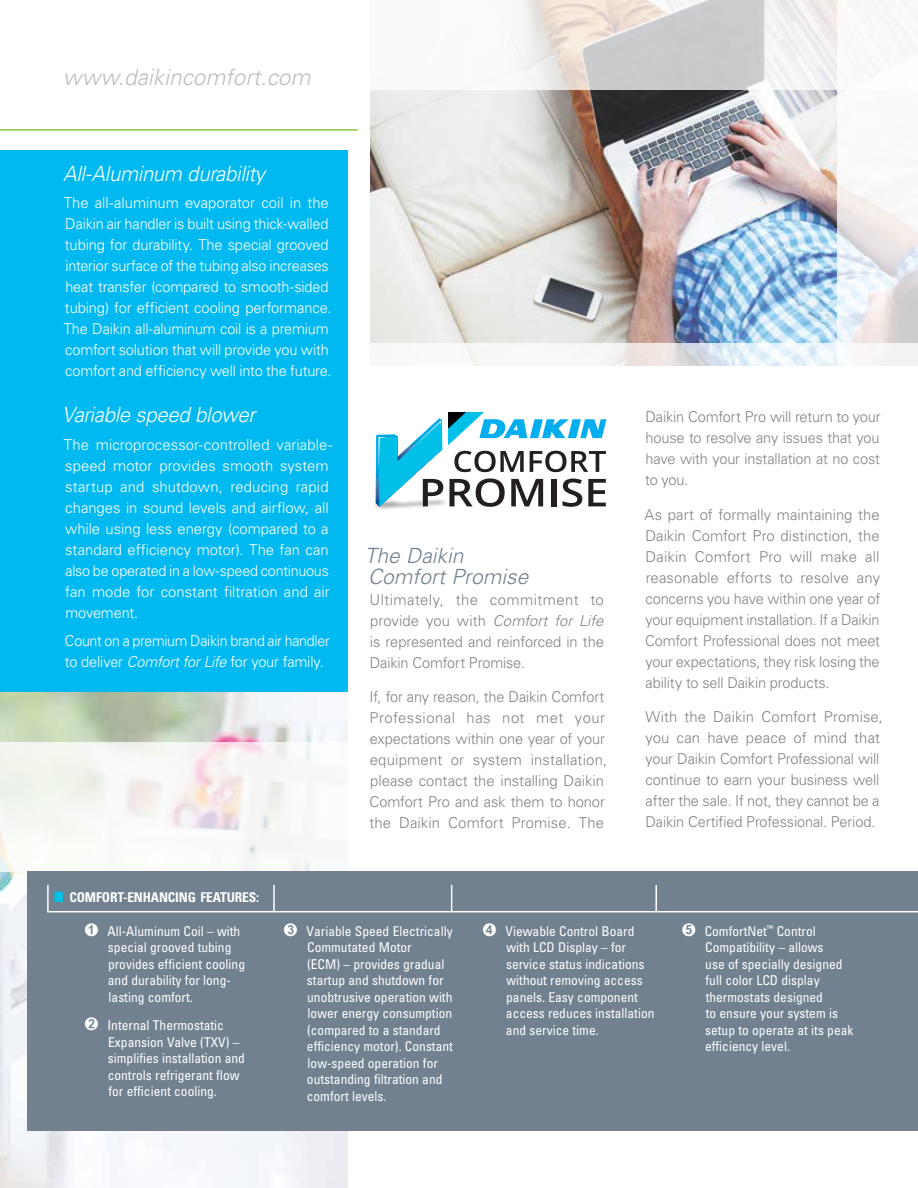
<style>
.page{position:relative;width:918px;height:1188px;background:#fff}
.page>*{position:absolute;margin:0;border:0;box-sizing:border-box;transform-origin:0 0}
.t1{font:italic 300 22.5px "Univers";color:#bcbec0}
.t2{font:italic 300 21px "Univers";letter-spacing:-.015em;color:#fff}
.t3{font:italic 300 21px/21px "Univers";color:#718190}
.t4{font:300 15px/21px "Univers";letter-spacing:-.01em;color:#808285;text-align:justify}
.t5{font:300 15px/21px "Univers";letter-spacing:-.01em;color:#fff}
.t6{font:300 15px/21px "Univers";letter-spacing:-.01em;color:#fff;scale:.95 1}
.t7{font:condensed 13.5px/16.5px "Univers";color:#fff}
.t8{font:700 condensed 13.5px "Univers";letter-spacing:-.01em;color:#fff}
.s1{font-style:italic}
.s2{color:#00c0e8}
.s3{font-family:"Arial Unicode MS";font-stretch:normal;font-size:18px}
</style>
<div class="page">
<img style="left:0;top:692px;width:348px;height:496px">
<img style="left:370px;top:90px;width:467px;height:253px">
<hr style="left:0;top:129px;width:358px;height:2px;background:#8dc63f">
<svg style="left:0;top:742px;width:358px;height:130px"></svg>
<div style="left:27px;top:872px;width:891px;height:259px;background:#718190"></div>
<hr style="left:47px;top:911px;width:871px;height:1px;background:#fff">
<hr style="left:655px;top:885px;width:2px;height:27px;background:#fff">
<svg style="left:451px;top:885px;width:1px;height:26px"></svg>
<hr style="left:273px;top:885px;width:2px;height:27px;background:#fff">
<hr style="left:47px;top:885px;width:2px;height:27px;background:#fff">
<svg style="left:514px;top:0;width:323px;height:90px"></svg>
<svg style="left:464px;top:343px;width:373px;height:23px;fill:#f2f6f7"></svg>
<svg style="left:837px;top:0;width:81px;height:366px"></svg>
<div style="left:0;top:150px;width:348px;height:542px;background:#00b9f1"></div>
<img style="left:374px;top:476px;width:39px;height:33px">
<svg style="left:376px;top:412px;width:230px;height:95px"></svg>
<h1 class="t1" style="left:63px;top:64px;width:249px">www.daikincomfort.com</h1>
<h2 class="t2" style="left:63px;top:160px;width:203px">All-Aluminum durability</h2>
<p class="t5" style="left:64px;top:192px;width:269px">The all-aluminum evaporator coil in the Daikin air handler is built using thick-walled tubing for durability. The special grooved interior surface of the tubing also increases heat transfer (compared to smooth-sided tubing) for efficient cooling performance.<br>The Daikin all-aluminum coil is a premium comfort solution that will provide you with comfort and efficiency well into the future.</p>
<h2 class="t2" style="left:62px;top:402px;width:195px">Variable speed blower</h2>
<p class="t5" style="left:64px;top:434px;width:270px">The microprocessor-controlled variable&shy;speed motor provides smooth system startup and shutdown, reducing rapid changes in sound levels and airflow, all while using less energy (compared to a standard efficiency motor). The fan can also be operated in a low-speed continuous fan mode for constant filtration and air movement.</p>
<p class="t6" style="left:65px;top:629px;width:280px">Count on a premium Daikin brand air handler to deliver <span class="s1">Comfort for Life</span> for your family.</p>
<h2 class="t3" style="left:365px;top:544px;width:165px">The Daikin<br>Comfort Promise</h2>
<p class="t4" style="left:369px;top:588px;width:236px">Ultimately, the commitment to provide you with <span class="s1">Comfort for Life </span>is represented and reinforced in the Daikin Comfort Promise.</p>
<p class="t4" style="left:369px;top:686px;width:239px;text-align:left">If, for any reason, the Daikin Comfort Professional has not met your expectations within one year of your equipment or system installation, please contact the installing Daikin Comfort Pro and ask them to honor the Daikin Comfort Promise. The</p>
<p class="t4" style="left:645px;top:406px;width:237px">Daikin Comfort Pro will return to your house to resolve any issues that you have with your installation at no cost to you.</p>
<p class="t4" style="left:645px;top:504px;width:237px">As part of formally maintaining the Daikin Comfort Pro distinction, the Daikin Comfort Pro will make all reasonable efforts to resolve any concerns you have within one year of your equipment installation. If a Daikin Comfort Professional does not meet your expectations, they risk losing the ability to sell Daikin products.</p>
<p class="t4" style="left:645px;top:706px;width:239px;text-align:left">With the Daikin Comfort Promise, you can have peace of mind that your Daikin Comfort Professional will continue to earn your business well after the sale. If not, they cannot be a Daikin Certified Professional. Period.</p>
<p class="t8" style="left:54px;top:889px;width:207px"><span class="s2">■</span> COMFORT-ENHANCING FEATURES:</p>
<p class="t7" style="left:108px;top:922px;width:139px;text-indent:-23px"><span class="s3">➊</span> All-Aluminum Coil – with special grooved tubing provides efficient cooling and durability for long&shy;lasting comfort.</p>
<p class="t7" style="left:108px;top:1017px;width:139px;text-indent:-23px"><span class="s3">➋</span> Internal Thermostatic<br>Expansion Valve (TXV) – simplifies installation and controls refrigerant flow for efficient cooling.</p>
<p class="t7" style="left:307px;top:922px;width:148px;text-indent:-23px"><span class="s3">➌</span> Variable Speed Electrically<br>Commutated Motor<br>(ECM) – provides gradual startup and shutdown for unobtrusive operation with lower energy consumption (compared to a standard efficiency motor). Constant low-speed operation for outstanding filtration and comfort levels.</p>
<p class="t7" style="left:506px;top:922px;width:150px;text-indent:-23px"><span class="s3">➍</span> Viewable Control Board with LCD Display – for service status indications without removing access panels. Easy component access reduces installation and service time.</p>
<p class="t7" style="left:705px;top:922px;width:150px;text-indent:-23px"><span class="s3">➎</span> ComfortNet<sup>™</sup> Control<br>Compatibility – allows<br>use of specially designed full color LCD display thermostats designed<br>to ensure your system is setup to operate at its peak efficiency level.</p>
</div>
